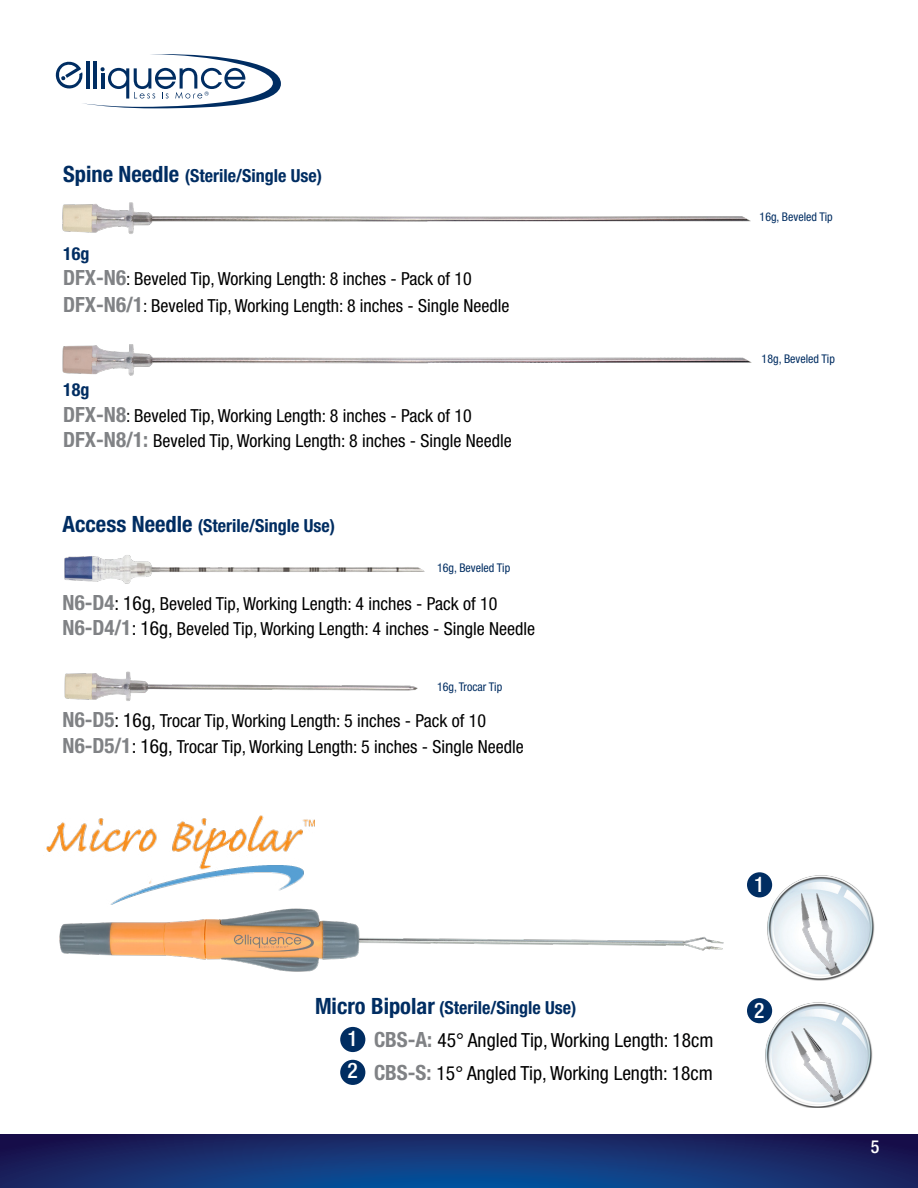
<style>
.page{position:relative;width:918px;height:1188px;background:#fff}
.page>*{position:absolute;margin:0;border:0;box-sizing:border-box;transform-origin:0 0}
.t1{font:500 condensed 21.45px "Helvetica Neue LT Std";color:#fff}
.t2{font:condensed 19.5px/33px "Helvetica Neue LT Std";color:#000101}
.t3{font:condensed 18px/25.2px "Helvetica Neue LT Std";color:#000101}
.t4{font:700 condensed 18px "Helvetica Neue LT Std";color:#002d62}
.t5{font:500 condensed 18px "Helvetica Neue LT Std";color:#fff}
.t6{font:condensed 12px "Helvetica Neue LT Std";color:#002d62}
.s1{font-size:22.5px}
.s2{font-weight:700;color:#002d62}
.s3{font-weight:700;font-size:21px;color:#808285}
.s4{font-size:19.5px}
</style>
<div class="page">
<svg style="left:55px;top:54px;width:226px;height:54px"></svg>
<hr style="left:86px;top:61px;width:3px;height:28px;background:#002d62">
<hr style="left:94px;top:61px;width:3px;height:28px;background:#002d62">
<hr style="left:101px;top:73px;width:3px;height:16px;background:#002d62">
<svg style="left:0;top:1134px;width:918px;height:54px;background:#152f6f"></svg>
<img style="left:59px;top:880px;width:694px;height:92px">
<img style="left:46px;top:815px;width:274px;height:98px">
<div style="left:747px;top:872px;width:25px;height:25px;background:#002d62;border-radius:50%"></div>
<div style="left:340px;top:1027px;width:25px;height:25px;background:#002d62;border-radius:50%"></div>
<div style="left:747px;top:998px;width:25px;height:25px;background:#002d62;border-radius:50%"></div>
<div style="left:340px;top:1060px;width:25px;height:25px;background:#002d62;border-radius:50%"></div>
<img style="left:767px;top:874px;width:108px;height:106px">
<img style="left:769px;top:878px;width:101px;height:99px">
<img style="left:765px;top:1000px;width:108px;height:108px">
<img style="left:767px;top:1006px;width:101px;height:98px">
<img style="left:62px;top:202px;width:689px;height:32px">
<img style="left:62px;top:344px;width:690px;height:32px">
<img style="left:64px;top:555px;width:361px;height:29px">
<img style="left:64px;top:671px;width:354px;height:30px">
<p class="t4" style="left:63px;top:165px;width:260px"><span class="s1">Spine Needle</span> (Sterile/Single Use)</p>
<p class="t3" style="left:63px;top:241px;width:410px"><span class="s2">16g<br></span><span class="s3">DFX-N6</span>: Beveled Tip, Working Length: 8 inches - Pack of 10</p>
<p class="t3" style="left:63px;top:293px;width:448px"><span class="s3">DFX-N6/1</span>: Beveled Tip, Working Length: 8 inches - Single Needle</p>
<p class="t3" style="left:63px;top:377px;width:450px"><span class="s2">18g<br></span><span class="s3">DFX-N8</span>: Beveled Tip, Working Length: 8 inches - Pack of 10<br><span class="s3">DFX-N8/1:</span> Beveled Tip, Working Length: 8 inches - Single Needle</p>
<p class="t4" style="left:63px;top:515px;width:274px"><span class="s1">Access Needle</span> (Sterile/Single Use)</p>
<p class="t6" style="left:437px;top:560px;width:75px">16g, Beveled Tip</p>
<p class="t3" style="left:63px;top:591px;width:474px"><span class="s3">N6-D4</span><span class="s4">: 16g,</span> Beveled Tip, Working Length: 4 inches - Pack of 10<br><span class="s3">N6-D4/1</span><span class="s4">: 16g,</span> Beveled Tip, Working Length: 4 inches - Single Needle</p>
<p class="t6" style="left:437px;top:680px;width:67px">16g, Trocar Tip</p>
<p class="t3" style="left:63px;top:708px;width:463px"><span class="s3">N6-D5</span><span class="s4">: 16g,</span> Trocar Tip, Working Length: 5 inches - Pack of 10<br><span class="s3">N6-D5/1</span><span class="s4">: 16g,</span> Trocar Tip, Working Length: 5 inches - Single Needle</p>
<p class="t6" style="left:760px;top:210px;width:75px">16g, Beveled Tip</p>
<p class="t6" style="left:762px;top:352px;width:75px">18g, Beveled Tip</p>
<p class="t4" style="left:315px;top:997px;width:263px"><span class="s1">Micro Bipolar</span> (Sterile/Single Use)</p>
<p class="t2" style="left:374px;top:1024px;width:341px"><span class="s3">CBS-A:</span> 45° Angled Tip, Working Length: 18cm<br><span class="s3">CBS-S:</span> 15° Angled Tip, Working Length: 18cm</p>
<p class="t1" style="left:347px;top:1025px;width:12px">1</p>
<p class="t1" style="left:347px;top:1058px;width:12px">2</p>
<p class="t1" style="left:754px;top:871px;width:12px">1</p>
<p class="t1" style="left:754px;top:997px;width:12px">2</p>
<p class="t5" style="left:871px;top:1136px;width:10px">5</p>
</div>
